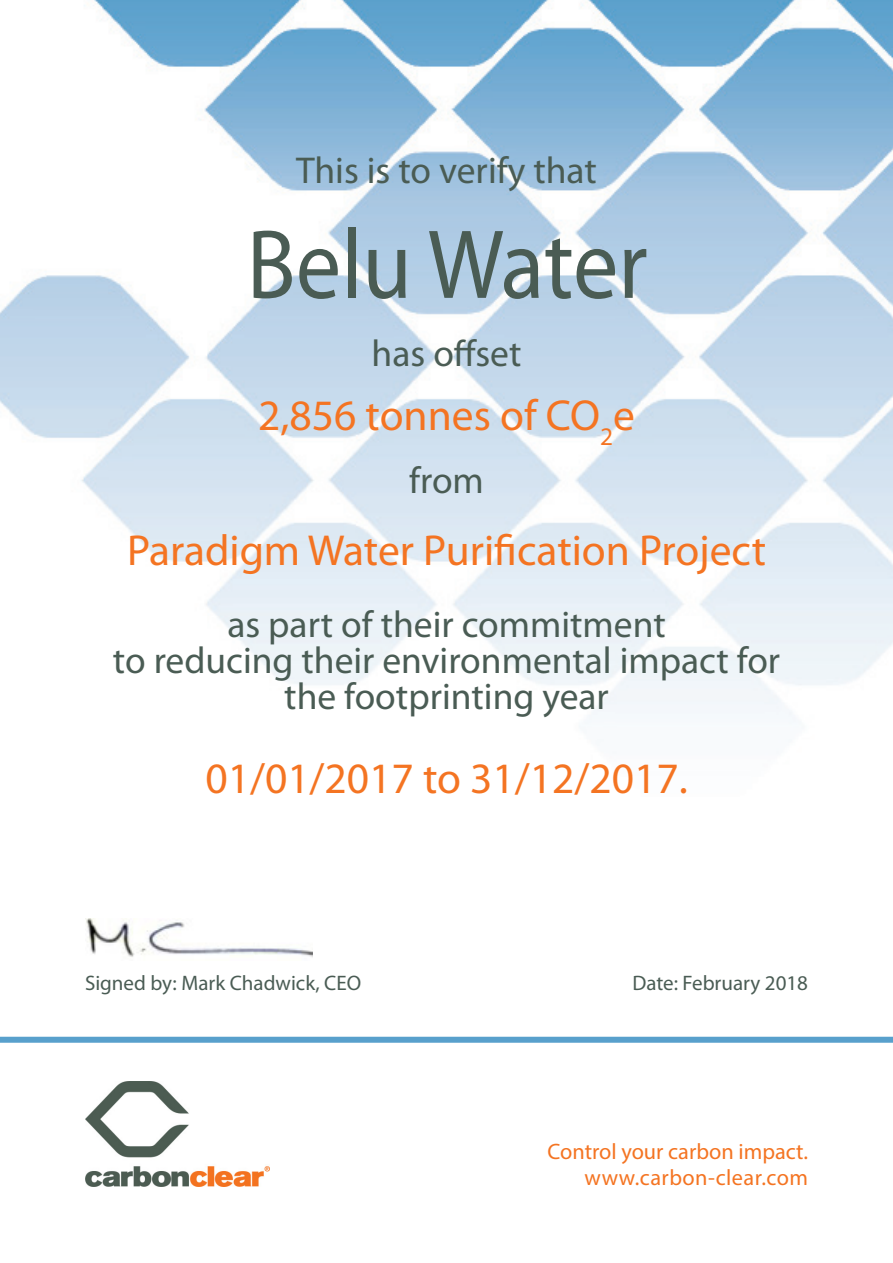
<style>
.page{position:relative;width:893px;height:1263px;background:#fff}
.page>*{position:absolute;margin:0;border:0;box-sizing:border-box;transform-origin:0 0}
.t1{font:99px "Myriad Pro";color:#4a5c54;scale:.91 1}
.t2{font:43.5px "Myriad Pro";color:#f47422}
.t3{font:37.5px/36px "Myriad Pro";color:#4a5c54;text-align:center}
.t4{font:22.35px "Myriad Pro";color:#f47422}
.t5{font:22.35px "Myriad Pro";letter-spacing:.02em;color:#f47422}
.t6{font:21px "Myriad Pro";color:#4a5c54}
</style>
<div class="page">
<img style="left:0;top:0;width:893px;height:717px">
<div style="left:0;top:1037px;width:893px;height:6px;background:#58a0cc"></div>
<img style="left:85px;top:918px;width:228px;height:39px">
<img style="left:85px;top:1081px;width:184px;height:105px">
<p class="t3" style="left:296px;top:152px;width:302px">This is to verify that</p>
<p class="t1" style="left:247px;top:204px;width:442px">Belu Water</p>
<p class="t3" style="left:372px;top:335px;width:151px">has offset</p>
<p class="t2" style="left:258px;top:389px;width:378px">2,856 tonnes of CO<sub>2</sub>e</p>
<p class="t3" style="left:409px;top:462px;width:76px">from</p>
<p class="t2" style="left:127px;top:524px;width:641px">Paradigm Water Purification Project</p>
<p class="t3" style="left:227px;top:606px;width:440px">as part of their commitment</p>
<p class="t3" style="left:113px;top:642px;width:669px">to reducing their environmental impact for the footprinting year</p>
<p class="t2" style="left:205px;top:752px;width:484px">01/01/2017 to 31/12/2017.</p>
<p class="t6" style="left:85px;top:969px;width:278px">Signed by: Mark Chadwick, CEO</p>
<p class="t6" style="left:632px;top:969px;width:177px">Date: February 2018</p>
<p class="t4" style="left:547px;top:1137px;width:262px">Control your carbon impact.</p>
<p class="t5" style="left:584px;top:1163px;width:225px">www.carbon-clear.com</p>
</div>
